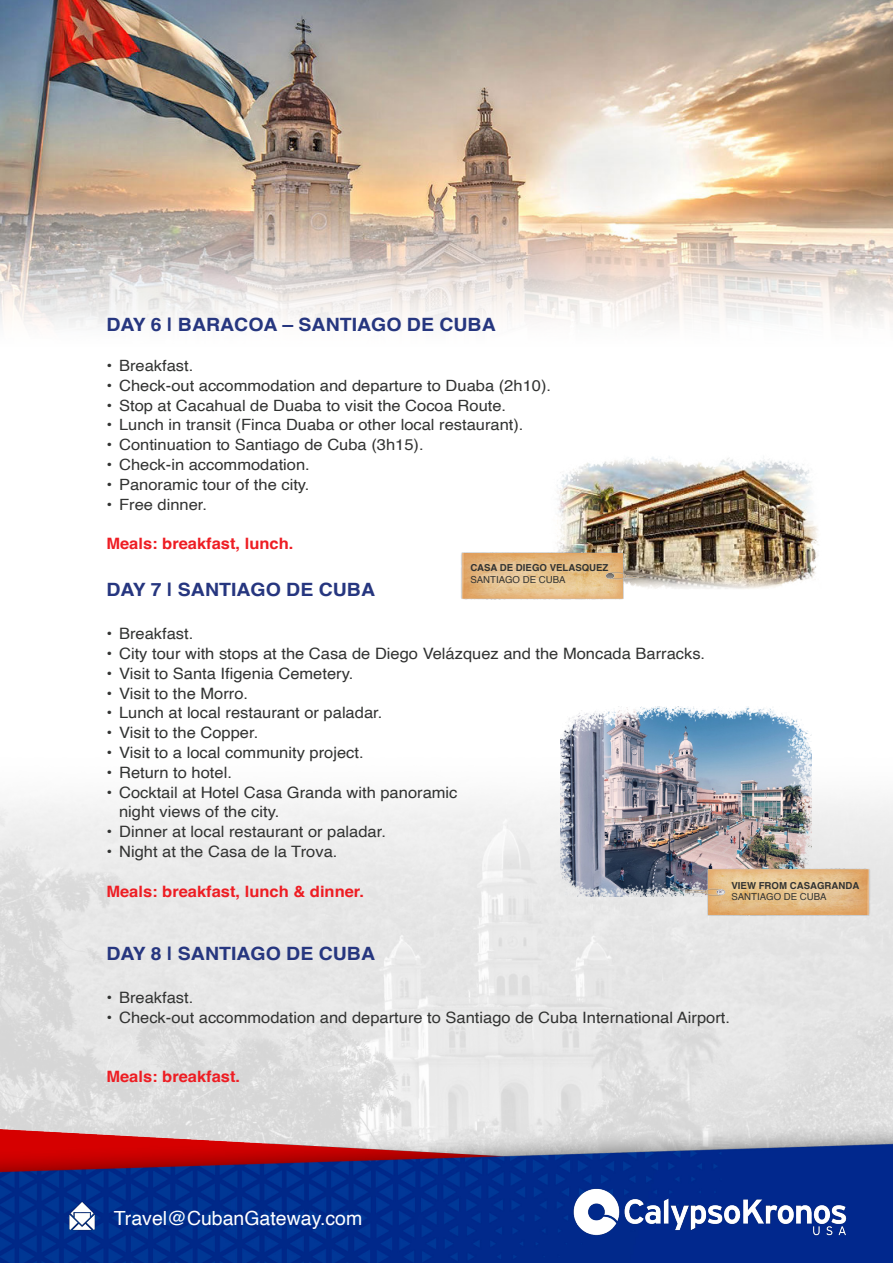
<style>
.page{position:relative;width:893px;height:1263px;background:#fff}
.page>*{position:absolute;margin:0;border:0;box-sizing:border-box;transform-origin:0 0}
.Sub_headline_16{font:19.5px "Helvetica";color:#fff}
.Sub_headline_16-2{font:700 18.3px "Helvetica";color:#26367f;scale:1.06 1}
.Sub_headline_16-3{font:15.6px "Helvetica";color:#323332;scale:1.05 1}
.Sub_headline_16-4{font:700 15.6px "Helvetica";color:#ee1d23;scale:1.05 1}
.t1{font:15.45px "Helvetica";color:#323332;scale:1.06 1}
.Sub_headline_16-5{font:700 9.6px "Helvetica";color:#323332}
.Sub_headline_16-6{font:9.6px "Helvetica";color:#323332}
</style>
<div class="page">
<img style="left:0;top:734px;width:893px;height:352px">
<img style="left:0;top:0;width:893px;height:327px">
<img style="left:0;top:1086px;width:893px;height:177px">
<img style="left:557px;top:457px;width:262px;height:132px">
<img style="left:70px;top:1191px;width:30px;height:40px">
<img style="left:559px;top:1185px;width:301px;height:59px">
<img style="left:561px;top:706px;width:250px;height:190px">
<img style="left:686px;top:861px;width:199px;height:62px">
<img style="left:461px;top:545px;width:184px;height:55px">
<p class="Sub_headline_16-2" style="left:106px;top:314px;width:369px">DAY 6 | BARACOA – SANTIAGO DE CUBA</p>
<p class="t1" style="left:106px;top:354px;width:84px">• Breakfast.</p>
<p class="t1" style="left:106px;top:373px;width:421px">• Check-out accommodation and departure to Duaba (2h10).</p>
<p class="t1" style="left:106px;top:393px;width:379px">• Stop at Cacahual de Duaba to visit the Cocoa Route.</p>
<p class="t1" style="left:106px;top:413px;width:395px">• Lunch in transit (Finca Duaba or other local restaurant).</p>
<p class="t1" style="left:106px;top:433px;width:301px">• Continuation to Santiago de Cuba (3h15).</p>
<p class="t1" style="left:106px;top:453px;width:193px">• Check-in accommodation.</p>
<p class="t1" style="left:106px;top:472px;width:193px">• Panoramic tour of the city.</p>
<p class="t1" style="left:106px;top:492px;width:97px">• Free dinner.</p>
<p class="Sub_headline_16-4" style="left:106px;top:534px;width:180px">Meals: breakfast, lunch.</p>
<p class="Sub_headline_16-2" style="left:106px;top:578px;width:255px">DAY 7 | SANTIAGO DE CUBA</p>
<p class="Sub_headline_16-3" style="left:106px;top:622px;width:84px">• Breakfast.</p>
<p class="Sub_headline_16-3" style="left:106px;top:641px;width:572px">• City tour with stops at the Casa de Diego Velázquez and the Moncada Barracks.</p>
<p class="Sub_headline_16-3" style="left:106px;top:661px;width:237px">• Visit to Santa Ifigenia Cemetery.</p>
<p class="Sub_headline_16-3" style="left:106px;top:681px;width:137px">• Visit to the Morro.</p>
<p class="Sub_headline_16-3" style="left:106px;top:701px;width:264px">• Lunch at local restaurant or paladar.</p>
<p class="Sub_headline_16-3" style="left:106px;top:721px;width:146px">• Visit to the Copper.</p>
<p class="Sub_headline_16-3" style="left:106px;top:740px;width:247px">• Visit to a local community project.</p>
<p class="Sub_headline_16-3" style="left:106px;top:760px;width:121px">• Return to hotel.</p>
<p class="Sub_headline_16-3" style="left:106px;top:780px;width:336px">• Cocktail at Hotel Casa Granda with panoramic</p>
<p class="Sub_headline_16-3" style="left:119px;top:800px;width:154px">night views of the city.</p>
<p class="Sub_headline_16-3" style="left:106px;top:820px;width:268px">• Dinner at local restaurant or paladar.</p>
<p class="Sub_headline_16-3" style="left:106px;top:839px;width:222px">• Night at the Casa de la Trova.</p>
<p class="Sub_headline_16-4" style="left:106px;top:881px;width:247px">Meals: breakfast, lunch &amp; dinner.</p>
<p class="Sub_headline_16-5" style="left:470px;top:562px;width:140px">CASA DE DIEGO VELASQUEZ</p>
<p class="Sub_headline_16-6" style="left:470px;top:572px;width:97px">SANTIAGO DE CUBA</p>
<p class="Sub_headline_16-5" style="left:731px;top:880px;width:129px">VIEW FROM CASAGRANDA</p>
<p class="Sub_headline_16-6" style="left:731px;top:890px;width:97px">SANTIAGO DE CUBA</p>
<p class="Sub_headline_16-2" style="left:106px;top:942px;width:255px">DAY 8 | SANTIAGO DE CUBA</p>
<p class="Sub_headline_16-3" style="left:106px;top:985px;width:84px">• Breakfast.</p>
<p class="Sub_headline_16-3" style="left:106px;top:1005px;width:595px">• Check-out accommodation and departure to Santiago de Cuba International Airport.</p>
<p class="Sub_headline_16-4" style="left:106px;top:1067px;width:129px">Meals: breakfast.</p>
<p class="Sub_headline_16" style="left:114px;top:1203px;width:250px">Travel@CubanGateway.com</p>
</div>
